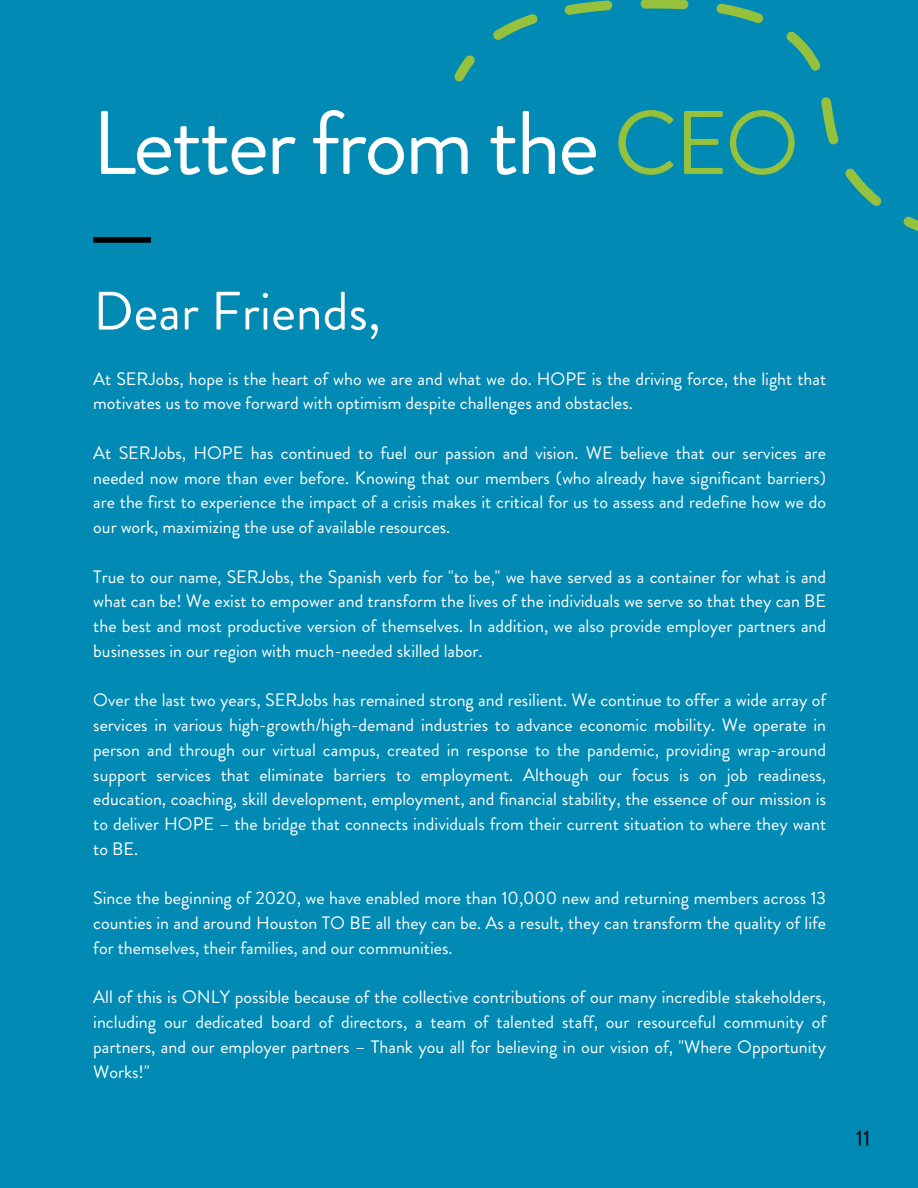
<style>
.page{position:relative;width:918px;height:1188px;background:#008ab4}
.page>*{position:absolute;margin:0;border:0;box-sizing:border-box;transform-origin:0 0}
.t1{font:90px "Brandon Grotesque";letter-spacing:-.03em;color:#fff}
.t2{font:54px "Brandon Grotesque";color:#fff}
.t3{font:22.5px "Brandon Grotesque";color:#000}
.t4{font:18px/24.8px "Brandon Grotesque";color:#fff;text-align:justify}
.s1{color:#95c13d}
</style>
<div class="page">
<div style="left:93px;top:237px;width:58px;height:6px;background:#000"></div>
<svg style="left:454px;top:55px;width:21px;height:27px"></svg>
<svg style="left:493px;top:0;width:425px;height:232px"></svg>
<p class="t1" style="left:92px;top:79px;width:709px">Letter from the <span class="s1">CEO</span></p>
<p class="t2" style="left:93px;top:273px;width:289px">Dear Friends,</p>
<p class="t4" style="left:93px;top:366px;width:734px">At SERJobs, hope is the heart of who we are and what we do. HOPE is the driving force, the light that motivates us to move forward with optimism despite challenges and obstacles.</p>
<p class="t4" style="left:93px;top:440px;width:734px">At SERJobs, HOPE has continued to fuel our passion and vision. WE believe that our services are needed now more than ever before. Knowing that our members (who already have significant barriers) are the first to experience the impact of a crisis makes it critical for us to assess and redefine how we do our work, maximizing the use of available resources.</p>
<p class="t4" style="left:93px;top:564px;width:734px">True to our name, SERJobs, the Spanish verb for "to be," we have served as a container for what is and what can be! We exist to empower and transform the lives of the individuals we serve so that they can BE the best and most productive version of themselves. In addition, we also provide employer partners and businesses in our region with much-needed skilled labor.</p>
<p class="t4" style="left:93px;top:688px;width:734px">Over the last two years, SERJobs has remained strong and resilient. We continue to offer a wide array of services in various high-growth/high-demand industries to advance economic mobility. We operate in person and through our virtual campus, created in response to the pandemic, providing wrap-around support services that eliminate barriers to employment. Although our focus is on job readiness, education, coaching, skill development, employment, and financial stability, the essence of our mission is to deliver HOPE – the bridge that connects individuals from their current situation to where they want to BE.</p>
<p class="t4" style="left:93px;top:886px;width:734px">Since the beginning of 2020, we have enabled more than 10,000 new and returning members across 13 counties in and around Houston TO BE all they can be. As a result, they can transform the quality of life for themselves, their families, and our communities.</p>
<p class="t4" style="left:93px;top:985px;width:734px">All of this is ONLY possible because of the collective contributions of our many incredible stakeholders, including our dedicated board of directors, a team of talented staff, our resourceful community of partners, and our employer partners – Thank you all for believing in our vision of, "Where Opportunity Works!"</p>
<p class="t3" style="left:856px;top:1123px;width:16px">11</p>
</div>
